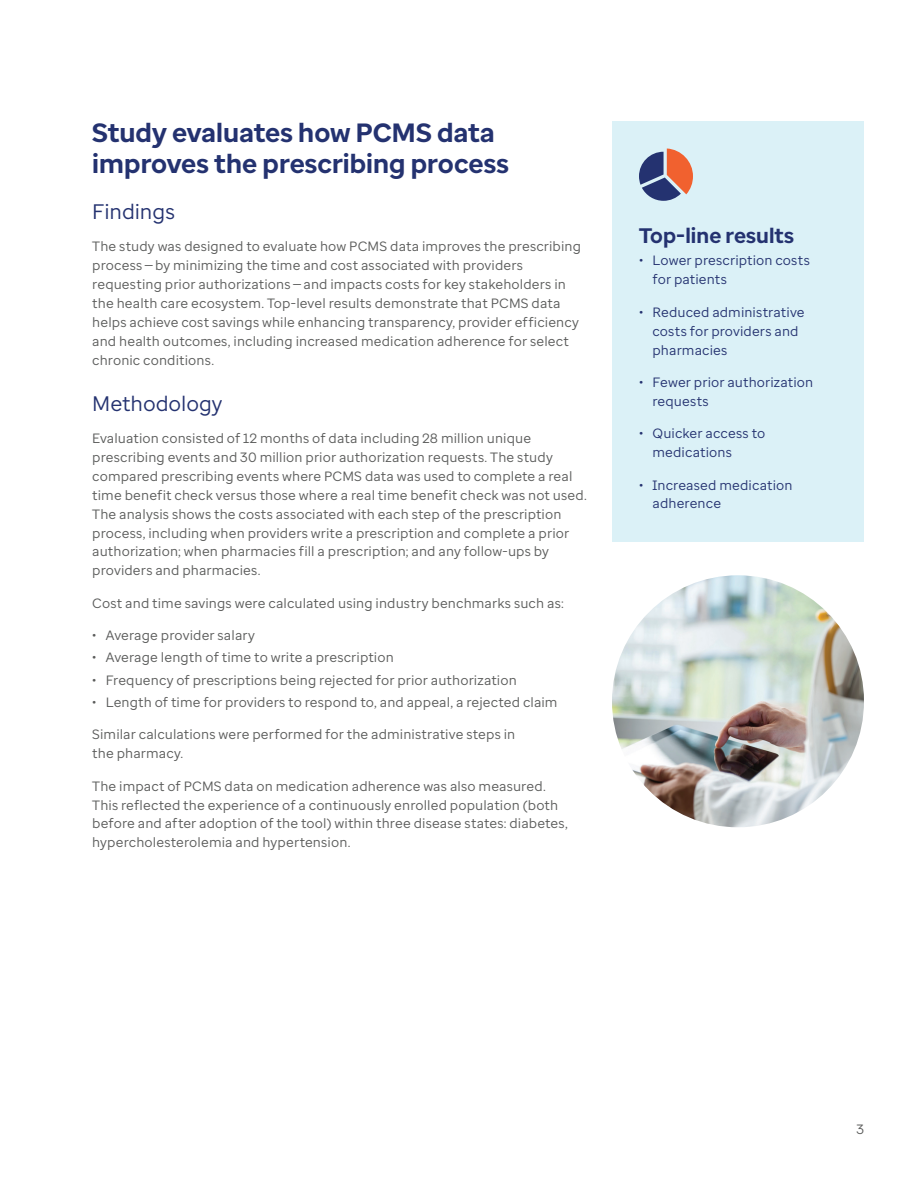
<style>
.page{position:relative;width:918px;height:1188px;background:#fff}
.page>*{position:absolute;margin:0;border:0;box-sizing:border-box;transform-origin:0 0}
.t1{font:700 26.4px/31.7px "Optum Sans";color:#243270}
.t2{font:21px "Optum Sans";letter-spacing:-.005em;color:#243270}
.t3{font:700 21px "Optum Sans";letter-spacing:.005em;color:#243270}
.t4{font:13.5px/18.9px "Optum Sans";letter-spacing:.01em;color:#5a5b5a}
.t5{font:13.5px/18.9px "Optum Sans";letter-spacing:.01em;color:#243270}
</style>
<div class="page">
<div style="left:612px;top:122px;width:252px;height:420px;background:#dbf1f7"></div>
<svg style="left:639px;top:148px;width:54px;height:53px"></svg>
<img style="left:612px;top:575px;width:252px;height:252px;border-radius:126px">
<h1 class="t1" style="left:92px;top:117px;width:418px">Study evaluates how PCMS data improves the prescribing process</h1>
<h2 class="t2" style="left:92px;top:198px;width:84px">Findings</h2>
<p class="t4" style="left:92px;top:237px;width:490px">The study was designed to evaluate how PCMS data improves the prescribing process—by minimizing the time and cost associated with providers requesting prior authorizations—and impacts costs for key stakeholders in the health care ecosystem. Top-level results demonstrate that PCMS data helps achieve cost savings while enhancing transparency, provider efficiency and health outcomes, including increased medication adherence for select chronic conditions.</p>
<h2 class="t2" style="left:92px;top:390px;width:132px">Methodology</h2>
<p class="t4" style="left:92px;top:429px;width:496px">Evaluation consisted of 12 months of data including 28 million unique prescribing events and 30 million prior authorization requests. The study compared prescribing events where PCMS data was used to complete a real time benefit check versus those where a real time benefit check was not used.<br>The analysis shows the costs associated with each step of the prescription process, including when providers write a prescription and complete a prior authorization; when pharmacies fill a prescription; and any follow-ups by providers and pharmacies.</p>
<p class="t4" style="left:92px;top:593px;width:473px">Cost and time savings were calculated using industry benchmarks such as:</p>
<p class="t4" style="left:92px;top:626px;width:164px">• Average provider salary</p>
<p class="t4" style="left:92px;top:648px;width:303px">• Average length of time to write a prescription</p>
<p class="t4" style="left:92px;top:670px;width:426px">• Frequency of prescriptions being rejected for prior authorization</p>
<p class="t4" style="left:92px;top:693px;width:467px">• Length of time for providers to respond to, and appeal, a rejected claim</p>
<p class="t4" style="left:92px;top:725px;width:425px">Similar calculations were performed for the administrative steps in the pharmacy.</p>
<p class="t4" style="left:92px;top:776px;width:477px">The impact of PCMS data on medication adherence was also measured.<br>This reflected the experience of a continuously enrolled population (both before and after adoption of the tool) within three disease states: diabetes, hypercholesterolemia and hypertension.</p>
<h2 class="t3" style="left:639px;top:222px;width:157px">Top-line results</h2>
<p class="t5" style="left:652px;top:251px;width:159px;text-indent:-14px">• Lower prescription costs for patients</p>
<p class="t5" style="left:652px;top:302px;width:154px;text-indent:-14px">• Reduced administrative costs for providers and pharmacies</p>
<p class="t5" style="left:652px;top:373px;width:162px;text-indent:-14px">• Fewer prior authorization requests</p>
<p class="t5" style="left:652px;top:424px;width:114px;text-indent:-14px">• Quicker access to medications</p>
<p class="t5" style="left:652px;top:475px;width:142px;text-indent:-14px">• Increased medication adherence</p>
<p class="t4" style="left:856px;top:1120px;width:9px">3</p>
</div>
